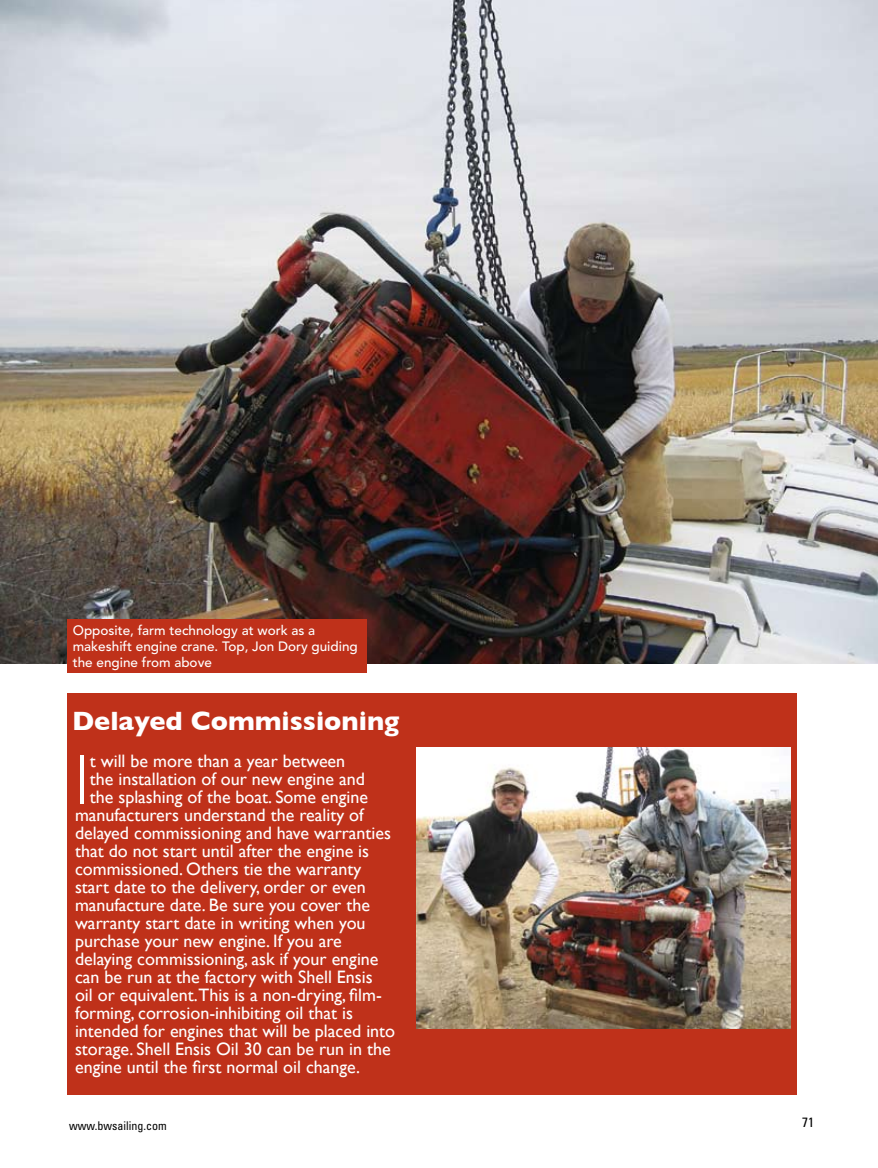
<style>
.page{position:relative;width:878px;height:1168px;background:#fff}
.page>*{position:absolute;margin:0;border:0;box-sizing:border-box;transform-origin:0 0}
.t1{font:300 70.8px "Gill Sans";color:#fff}
.t2{font:700 27px "Gill Sans";color:#fff}
.t3{font:18px "Gill Sans";color:#fff}
.t4{font:500 13.5px/16.2px "Avenir";color:#fff}
.t5{font:condensed 13.5px "Univers";color:#000}
.t6{font:condensed 12px "Univers";color:#000}
</style>
<div class="page">
<div style="left:68px;top:694px;width:728px;height:401px;background:#bf311a"></div>
<img style="left:416px;top:748px;width:374px;height:280px">
<img style="left:0;top:0;width:878px;height:664px">
<div style="left:68px;top:619px;width:299px;height:53px;background:#bf311a"></div>
<p class="t4" style="left:73px;top:622px;width:286px">Opposite, farm technology at work as a makeshift engine crane. Top, Jon Dory guiding the engine from above</p>
<h2 class="t2" style="left:72px;top:705px;width:329px">Delayed Commissioning</h2>
<h1 class="t1" style="left:75px;top:739px;width:16px">I</h1>
<p class="t3" style="left:90px;top:750px;width:257px">t will be more than a year between</p>
<p class="t3" style="left:90px;top:768px;width:277px">the installation of our new engine and</p>
<p class="t3" style="left:90px;top:786px;width:280px">the splashing of the boat. Some engine</p>
<p class="t3" style="left:75px;top:804px;width:290px">manufacturers understand the reality of</p>
<p class="t3" style="left:75px;top:822px;width:317px">delayed commissioning and have warranties</p>
<p class="t3" style="left:75px;top:840px;width:295px">that do not start until after the engine is</p>
<p class="t3" style="left:75px;top:858px;width:288px">commissioned. Others tie the warranty</p>
<p class="t3" style="left:75px;top:876px;width:292px">start date to the delivery, order or even</p>
<p class="t3" style="left:75px;top:894px;width:296px">manufacture date. Be sure you cover the</p>
<p class="t3" style="left:75px;top:912px;width:292px">warranty start date in writing when you</p>
<p class="t3" style="left:75px;top:930px;width:268px">purchase your new engine. If you are</p>
<p class="t3" style="left:75px;top:948px;width:305px">delaying commissioning, ask if your engine</p>
<p class="t3" style="left:75px;top:966px;width:299px">can be run at the factory with Shell Ensis</p>
<p class="t3" style="left:75px;top:984px;width:308px">oil or equivalent.This is a non-drying, film-</p>
<p class="t3" style="left:75px;top:1002px;width:279px">forming, corrosion-inhibiting oil that is</p>
<p class="t3" style="left:75px;top:1020px;width:322px">intended for engines that will be placed into</p>
<p class="t3" style="left:75px;top:1038px;width:317px">storage. Shell Ensis Oil 30 can be run in the</p>
<p class="t3" style="left:75px;top:1056px;width:286px">engine until the first normal oil change.</p>
<p class="t6" style="left:69px;top:1118px;width:99px">www.bwsailing.com</p>
<p class="t5" style="left:802px;top:1114px;width:13px">71</p>
</div>
